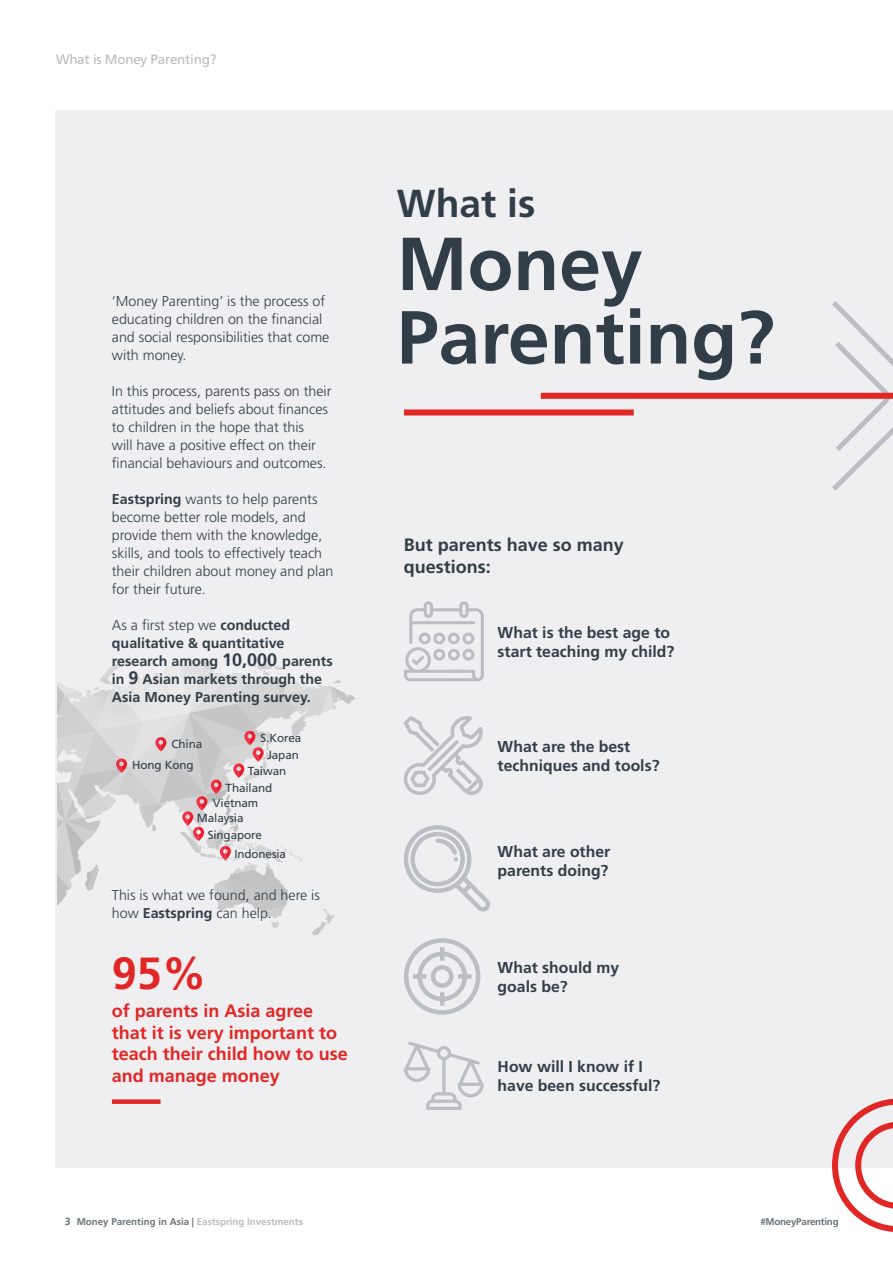
<style>
.page{position:relative;width:893px;height:1263px;background:#fff}
.page>*{position:absolute;margin:0;border:0;box-sizing:border-box;transform-origin:0 0}
.t1{font:700 75px/73.5px "Frutiger LT Std";color:#313e48}
.t2{font:700 45px "Frutiger LT Std";color:#e12725}
.t3{font:700 39px "Frutiger LT Std";color:#313e48}
.t4{font:700 18px/21.6px "Frutiger LT Std";color:#e12725}
.t5{font:700 18px/21.6px "Frutiger LT Std";color:#313e48}
.t6{font:700 15.75px/18.9px "Frutiger LT Std";color:#313e48}
.t7{font:300 14.25px/18px "Frutiger LT Std";color:#313e48}
.t8{font:700 14.25px/18px "Frutiger LT Std";color:#313e48}
.t9{font:13.5px "Frutiger LT Std";letter-spacing:-.02em;color:#babbbe}
.t10{font:11.7px "Frutiger LT Std";letter-spacing:-.01em;color:#313e48}
.t11{font:700 9.75px "Frutiger LT Std";color:#687379}
.t12{font:700 9.75px "Frutiger LT Std";letter-spacing:-.025em;color:#687379}
.s1{font-weight:700}
.s2{font-weight:300}
.s3{font-size:18px}
.s4{font-size:10.5px}
.s5{color:#babbbe}
</style>
<div class="page">
<div style="left:56px;top:110px;width:837px;height:1057px;background:#efeef0"></div>
<svg style="left:827px;top:301px;width:66px;height:190px"></svg>
<div style="left:112px;top:1099px;width:49px;height:5px;background:#e12725"></div>
<div style="left:541px;top:393px;width:352px;height:6px;background:#e12725"></div>
<div style="left:404px;top:409px;width:230px;height:6px;background:#e12725"></div>
<svg style="left:404px;top:601px;width:80px;height:80px"></svg>
<svg style="left:404px;top:938px;width:76px;height:77px"></svg>
<svg style="left:404px;top:716px;width:79px;height:79px"></svg>
<svg style="left:404px;top:825px;width:86px;height:87px"></svg>
<svg style="left:404px;top:1042px;width:80px;height:68px"></svg>
<svg style="left:832px;top:1098px;width:61px;height:134px"></svg>
<img style="left:58px;top:658px;width:298px;height:279px">
<svg style="left:116px;top:758px;width:11px;height:15px"></svg>
<svg style="left:155px;top:737px;width:11px;height:14px"></svg>
<svg style="left:182px;top:731px;width:82px;height:129px"></svg>
<p class="t9" style="left:56px;top:52px;width:162px">What is Money Parenting?</p>
<p class="t7" style="left:112px;top:292px;width:219px">‘Money Parenting’ is the process of educating children on the financial and social responsibilities that come with money.</p>
<p class="t7" style="left:112px;top:382px;width:221px">In this process, parents pass on their attitudes and beliefs about finances to children in the hope that this<br>will have a positive effect on their financial behaviours and outcomes.</p>
<p class="t7" style="left:112px;top:490px;width:223px"><span class="s1">Eastspring</span> wants to help parents become better role models, and provide them with the knowledge, skills, and tools to effectively teach their children about money and plan for their future.</p>
<p class="t8" style="left:112px;top:616px;width:222px"><span class="s2">As a first step we</span> conducted qualitative &amp; quantitative research among <span class="s3">10,000</span> parents in <span class="s3">9</span> Asian markets through the<br>Asia Money Parenting survey.</p>
<p class="t10" style="left:172px;top:737px;width:32px">China</p>
<p class="t10" style="left:132px;top:758px;width:63px">Hong Kong</p>
<p class="t10" style="left:261px;top:731px;width:42px">S.Korea</p>
<p class="t10" style="left:267px;top:748px;width:33px">Japan</p>
<p class="t10" style="left:248px;top:764px;width:40px">Taiwan</p>
<p class="t10" style="left:213px;top:796px;width:47px">Vietnam</p>
<p class="t10" style="left:226px;top:781px;width:48px">Thailand</p>
<p class="t10" style="left:197px;top:811px;width:48px">Malaysia</p>
<p class="t10" style="left:208px;top:828px;width:56px">Singapore</p>
<p class="t10" style="left:234px;top:847px;width:53px">Indonesia</p>
<p class="t7" style="left:112px;top:886px;width:210px">This is what we found, and here is how <span class="s1">Eastspring</span> can help.</p>
<p class="t2" style="left:112px;top:947px;width:97px">95%</p>
<p class="t4" style="left:112px;top:1000px;width:238px">of parents in Asia agree that it is very important to teach their child how to use and manage money</p>
<p class="t3" style="left:397px;top:180px;width:140px">What is</p>
<p class="t1" style="left:397px;top:228px;width:379px">Money<br>Parenting?</p>
<p class="t5" style="left:404px;top:534px;width:221px">But parents have so many questions:</p>
<p class="t6" style="left:498px;top:623px;width:178px">What is the best age to start teaching my child?</p>
<p class="t6" style="left:498px;top:737px;width:163px">What are the best techniques and tools?</p>
<p class="t6" style="left:498px;top:842px;width:114px">What are other parents doing?</p>
<p class="t6" style="left:498px;top:958px;width:123px">What should my goals be?</p>
<p class="t6" style="left:498px;top:1057px;width:164px">How will I know if I have been successful?</p>
<p class="t11" style="left:65px;top:1216px;width:240px"><span class="s4">3</span> Money Parenting in Asia | <span class="s5">Eastspring Investments</span></p>
<p class="t12" style="left:760px;top:1216px;width:80px">#MoneyParenting</p>
</div>
